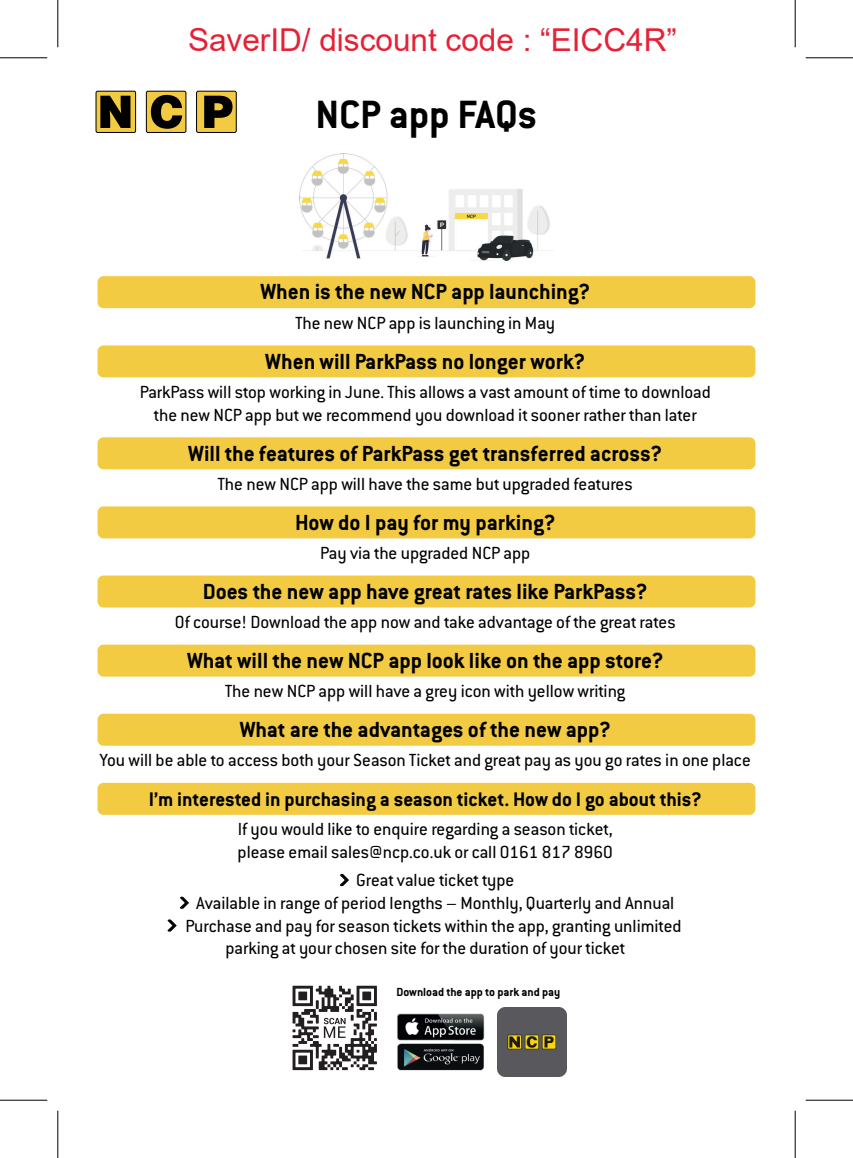
<style>
.page{position:relative;width:853px;height:1158px;background:#fff}
.page>*{position:absolute;margin:0;border:0;box-sizing:border-box;transform-origin:0 0}
.t1{font:700 43.23px "Conduit ITC Std";color:#000001}
.t2{font:31.5px "Arial";color:#e52136}
.t3{font:700 23.97px "Conduit ITC Std";color:#000001}
.t4{font:700 21.53px "Conduit ITC Std";color:#000001}
.t5{font:19.25px/22.8px "Conduit ITC Std";color:#000001;text-align:center}
.t6{font:700 12.95px "Conduit ITC Std";color:#000001}
.s1{color:#fff}
</style>
<div class="page">
<div style="left:96px;top:91px;width:39px;height:41px;background:#f3cb43;border-radius:2px"></div>
<div style="left:95px;top:91px;width:41px;height:42px;border:1px solid #000001;border-radius:2px"></div>
<div style="left:146px;top:91px;width:40px;height:41px;background:#f3cb43;border-radius:2px"></div>
<div style="left:146px;top:91px;width:40px;height:42px;border:1px solid #000001;border-radius:2px"></div>
<div style="left:196px;top:91px;width:40px;height:41px;background:#f3cb43;border-radius:2px"></div>
<div style="left:196px;top:91px;width:41px;height:42px;border:1px solid #000001;border-radius:2px"></div>
<svg style="left:100px;top:96px;width:30px;height:32px"></svg>
<svg style="left:151px;top:95px;width:31px;height:34px"></svg>
<svg style="left:204px;top:96px;width:28px;height:32px"></svg>
<img style="left:300px;top:154px;width:252px;height:106px">
<svg style="left:542px;top:158px;width:4px;height:4px"></svg>
<div style="left:97px;top:437px;width:658px;height:32px;background:#f3cb43;border-radius:6px"></div>
<div style="left:97px;top:276px;width:658px;height:32px;background:#f3cb43;border-radius:6px"></div>
<div style="left:97px;top:345px;width:658px;height:32px;background:#f3cb43;border-radius:6px"></div>
<div style="left:97px;top:506px;width:658px;height:32px;background:#f3cb43;border-radius:6px"></div>
<div style="left:97px;top:575px;width:658px;height:32px;background:#f3cb43;border-radius:6px"></div>
<div style="left:97px;top:713px;width:658px;height:32px;background:#f3cb43;border-radius:6px"></div>
<div style="left:97px;top:782px;width:658px;height:32px;background:#f3cb43;border-radius:6px"></div>
<div style="left:97px;top:644px;width:658px;height:32px;background:#f3cb43;border-radius:6px"></div>
<svg style="left:292px;top:985px;width:85px;height:84px"></svg>
<img style="left:397px;top:1013px;width:87px;height:27px">
<img style="left:397px;top:1043px;width:87px;height:26px">
<svg style="left:340px;top:873px;width:9px;height:13px"></svg>
<svg style="left:180px;top:896px;width:9px;height:12px"></svg>
<svg style="left:167px;top:919px;width:10px;height:12px"></svg>
<hr style="left:0;top:57px;width:47px;height:1px;background:#000">
<hr style="left:805px;top:57px;width:47px;height:1px;background:#000">
<hr style="left:0;top:1099px;width:47px;height:1px;background:#000">
<hr style="left:805px;top:1099px;width:47px;height:1px;background:#000">
<hr style="left:57px;top:0;width:1px;height:47px;background:#000">
<hr style="left:57px;top:1110px;width:1px;height:47px;background:#000">
<hr style="left:794px;top:0;width:1px;height:47px;background:#000">
<hr style="left:794px;top:1110px;width:1px;height:47px;background:#000">
<img style="left:497px;top:1007px;width:69px;height:69px">
<h2 class="t2" style="left:188px;top:18px;width:490px">SaverID/ discount code : “EICC4R”</h2>
<h1 class="t1" style="left:315px;top:88px;width:223px">NCP app FAQs</h1>
<p class="t3" style="left:260px;top:277px;width:331px">When is the new NCP app launching?</p>
<p class="t5" style="left:295px;top:311px;width:261px">The new NCP app is launching in May</p>
<p class="t3" style="left:265px;top:346px;width:321px">When will ParkPass no longer work?</p>
<p class="t5" style="left:140px;top:380px;width:572px">ParkPass will stop working in June. This allows a vast amount of time to download the new NCP app but we recommend you download it sooner rather than later</p>
<p class="t3" style="left:188px;top:438px;width:475px">Will the features of ParkPass get transferred across?</p>
<p class="t5" style="left:218px;top:472px;width:416px">The new NCP app will have the same but upgraded features</p>
<p class="t3" style="left:295px;top:507px;width:262px">How do I pay for my parking?</p>
<p class="t5" style="left:320px;top:541px;width:211px">Pay via the upgraded NCP app</p>
<p class="t3" style="left:203px;top:576px;width:446px">Does the new app have great rates like ParkPass?</p>
<p class="t5" style="left:175px;top:610px;width:502px">Of course! Download the app now and take advantage of the great rates</p>
<p class="t3" style="left:187px;top:645px;width:478px">What will the new NCP app look like on the app store?</p>
<p class="t5" style="left:225px;top:679px;width:401px">The new NCP app will have a grey icon with yellow writing</p>
<p class="t3" style="left:239px;top:714px;width:372px">What are the advantages of the new app?</p>
<p class="t5" style="left:100px;top:748px;width:652px">You will be able to access both your Season Ticket and great pay as you go rates in one place</p>
<p class="t4" style="left:149px;top:786px;width:554px">I’m interested in purchasing a season ticket. How do I go about this?</p>
<p class="t5" style="left:237px;top:817px;width:376px;text-align:left">If you would like to enquire regarding a season ticket, please email sales@ncp.co.uk or call 0161 817 8960</p>
<p class="t5" style="left:336px;top:868px;width:179px"><span class="s1">•</span> Great value ticket type</p>
<p class="t5" style="left:196px;top:890px;width:479px">Available in range of period lengths – Monthly, Quarterly and Annual</p>
<p class="t5" style="left:185px;top:913px;width:497px">Purchase and pay for season tickets within the app, granting unlimited</p>
<p class="t5" style="left:225px;top:936px;width:401px">parking at your chosen site for the duration of your ticket</p>
<p class="t6" style="left:396px;top:984px;width:165px">Download the app to park and pay</p>
</div>
